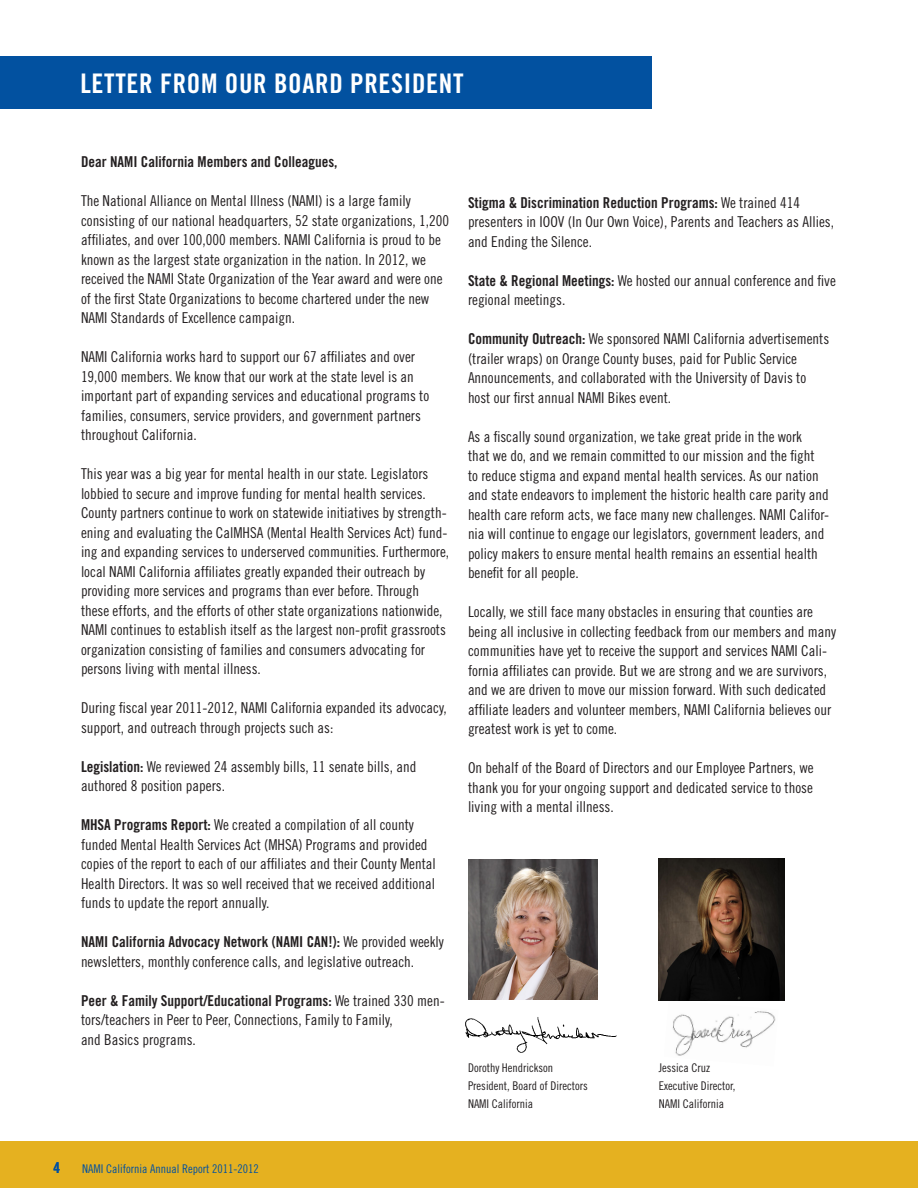
<style>
.page{position:relative;width:918px;height:1188px;background:#fff}
.page>*{position:absolute;margin:0;border:0;box-sizing:border-box;transform-origin:0 0}
.t1{font:27px "Trade Gothic Bold Cond Twenty";letter-spacing:.025em;color:#fff}
.t2{font:15px/19.5px "Trade Gothic Cond Eighteen";color:#231f20}
.t3{font:15px "Trade Gothic Bold Cond Twenty";color:#231f20}
.t4{font:15px "Trade Gothic Bold Cond Twenty";color:#0251a0}
.t5{font:12px "Trade Gothic Cond Eighteen";color:#231f20}
.t6{font:12px "Trade Gothic Cond Eighteen";color:#0251a0}
.s1{font-family:"Trade Gothic Bold Cond Twenty"}
</style>
<div class="page">
<div style="left:0;top:1141px;width:918px;height:47px;background:#e5b120"></div>
<div style="left:0;top:56px;width:652px;height:53px;background:#0251a0"></div>
<img style="left:468px;top:860px;width:130px;height:140px">
<img style="left:465px;top:1017px;width:152px;height:36px">
<img style="left:664px;top:1000px;width:114px;height:56px">
<img style="left:658px;top:858px;width:127px;height:142px">
<p class="t1" style="left:80px;top:67px;width:385px">LETTER FROM OUR BOARD PRESIDENT</p>
<p class="t3" style="left:81px;top:153px;width:258px">Dear NAMI California Members and Colleagues,</p>
<p class="t2" style="left:81px;top:191px;width:370px">The National Alliance on Mental Illness (NAMI) is a large family consisting of our national headquarters, 52 state organizations, 1,200 affiliates, and over 100,000 members. NAMI California is proud to be known as the largest state organization in the nation. In 2012, we received the NAMI State Organization of the Year award and were one of the first State Organizations to become chartered under the new NAMI Standards of Excellence campaign.</p>
<p class="t2" style="left:81px;top:347px;width:350px">NAMI California works hard to support our 67 affiliates and over 19,000 members. We know that our work at the state level is an important part of expanding services and educational programs to families, consumers, service providers, and government partners throughout California.</p>
<p class="t2" style="left:81px;top:464px;width:370px">This year was a big year for mental health in our state. Legislators lobbied to secure and improve funding for mental health services.<br>County partners continue to work on statewide initiatives by strength&shy;ening and evaluating the CalMHSA (Mental Health Services Act) fund&shy;ing and expanding services to underserved communities. Furthermore, local NAMI California affiliates greatly expanded their outreach by providing more services and programs than ever before. Through these efforts, and the efforts of other state organizations nationwide, NAMI continues to establish itself as the largest non-profit grassroots organization consisting of families and consumers advocating for persons living with mental illness.</p>
<p class="t2" style="left:81px;top:698px;width:367px">During fiscal year 2011-2012, NAMI California expanded its advocacy, support, and outreach through projects such as:</p>
<p class="t2" style="left:81px;top:757px;width:337px"><span class="s1">Legislation:</span> We reviewed 24 assembly bills, 11 senate bills, and authored 8 position papers.</p>
<p class="t2" style="left:81px;top:815px;width:356px"><span class="s1">MHSA Programs Report:</span> We created a compilation of all county funded Mental Health Services Act (MHSA) Programs and provided copies of the report to each of our affiliates and their County Mental Health Directors. It was so well received that we received additional funds to update the report annually.</p>
<p class="t2" style="left:81px;top:932px;width:364px"><span class="s1">NAMI California Advocacy Network (NAMI CAN!):</span> We provided weekly newsletters, monthly conference calls, and legislative outreach.</p>
<p class="t2" style="left:81px;top:991px;width:365px"><span class="s1">Peer &amp; Family Support/Educational Programs:</span> We trained 330 men&shy;tors/teachers in Peer to Peer, Connections, Family to Family,</p>
<p class="t2" style="left:81px;top:1030px;width:116px">and Basics programs.</p>
<p class="t2" style="left:468px;top:192px;width:367px"><span class="s1">Stigma &amp; Discrimination Reduction Programs:</span> We trained 414 presenters in IOOV (In Our Own Voice), Parents and Teachers as Allies, and Ending the Silence.</p>
<p class="t2" style="left:468px;top:270px;width:369px"><span class="s1">State &amp; Regional Meetings:</span> We hosted our annual conference and five regional meetings.</p>
<p class="t2" style="left:468px;top:329px;width:363px"><span class="s1">Community Outreach:</span> We sponsored NAMI California advertisements (trailer wraps) on Orange County buses, paid for Public Service</p>
<p class="t2" style="left:468px;top:368px;width:340px">Announcements, and collaborated with the University of Davis to</p>
<p class="t2" style="left:468px;top:387px;width:205px">host our first annual NAMI Bikes event.</p>
<p class="t2" style="left:468px;top:426px;width:363px">As a fiscally sound organization, we take great pride in the work<br>that we do, and we remain committed to our mission and the fight<br>to reduce stigma and expand mental health services. As our nation and state endeavors to implement the historic health care parity and health care reform acts, we face many new challenges. NAMI Califor&shy;nia will continue to engage our legislators, government leaders, and policy makers to ensure mental health remains an essential health benefit for all people.</p>
<p class="t2" style="left:468px;top:602px;width:370px">Locally, we still face many obstacles in ensuring that counties are being all inclusive in collecting feedback from our members and many communities have yet to receive the support and services NAMI Cali&shy;fornia affiliates can provide. But we are strong and we are survivors, and we are driven to move our mission forward. With such dedicated affiliate leaders and volunteer members, NAMI California believes our greatest work is yet to come.</p>
<p class="t2" style="left:468px;top:758px;width:347px;text-align:justify">On behalf of the Board of Directors and our Employee Partners, we thank you for your ongoing support and dedicated service to those living with a mental illness.</p>
<p class="t5" style="left:468px;top:1060px;width:87px">Dorothy Hendrickson</p>
<p class="t5" style="left:468px;top:1078px;width:121px">President, Board of Directors</p>
<p class="t5" style="left:468px;top:1096px;width:67px">NAMI California</p>
<p class="t5" style="left:659px;top:1060px;width:53px">Jessica Cruz</p>
<p class="t5" style="left:659px;top:1078px;width:78px">Executive Director,</p>
<p class="t5" style="left:659px;top:1096px;width:67px">NAMI California</p>
<p class="t4" style="left:53px;top:1158px;width:8px">4</p>
<p class="t6" style="left:82px;top:1162px;width:178px">NAMI California Annual Report 2011-2012</p>
</div>
